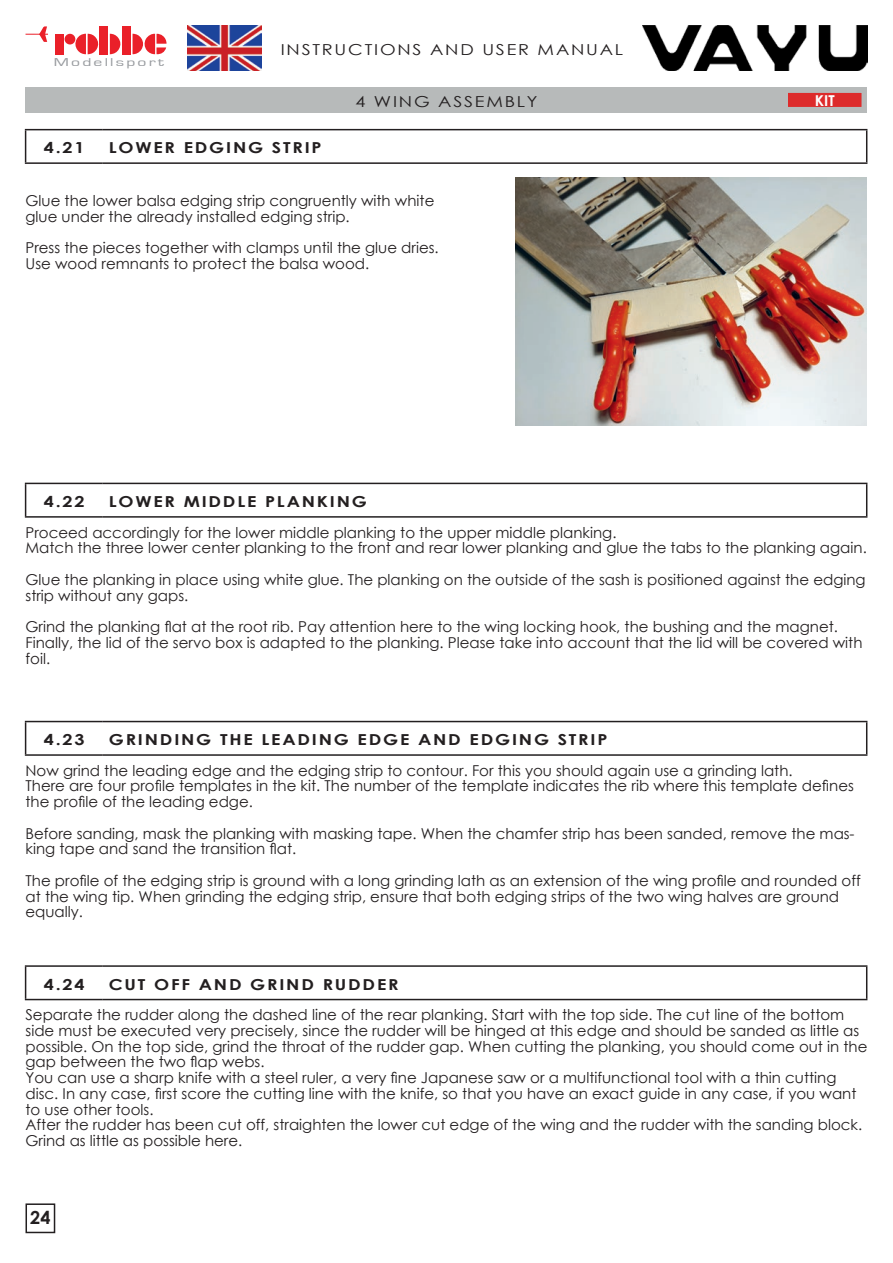
<style>
.page{position:relative;width:893px;height:1263px;background:#fff}
.page>*{position:absolute;margin:0;border:0;box-sizing:border-box;transform-origin:0 0}
.t1{font:700 18px "Century Gothic";color:#231f20}
.t2{font:700 15.15px "Century Gothic";letter-spacing:.1em;color:#231f20;scale:1.19 1}
.t3{font:15.15px "Century Gothic";letter-spacing:.1em;color:#231f20;scale:1.19 1}
.t4{font:15px/15.8px "Century Gothic";color:#231f20}
.t5{font:700 15px "Century Gothic";color:#fff}
.t6{font:11.7px "Eurostile";letter-spacing:.125em;color:#989b9f;scale:1.5 1}
</style>
<div class="page">
<div style="left:26px;top:1203px;width:29px;height:30px;border:2px solid #231f20"></div>
<div style="left:99px;top:26px;width:9px;height:28px;background:#ea2029"></div>
<div style="left:122px;top:26px;width:9px;height:28px;background:#ea2029"></div>
<div style="left:55px;top:34px;width:9px;height:20px;background:#ea2029"></div>
<svg style="left:110px;top:34px;width:11px;height:20px"></svg>
<svg style="left:75px;top:34px;width:24px;height:20px"></svg>
<div style="left:65px;top:34px;width:10px;height:11px;background:#ea2029;border-radius:50%"></div>
<svg style="left:26px;top:26px;width:22px;height:16px"></svg>
<svg style="left:133px;top:33px;width:34px;height:22px"></svg>
<img style="left:187px;top:26px;width:75px;height:45px">
<img style="left:642px;top:26px;width:225px;height:45px">
<div style="left:26px;top:87px;width:841px;height:26px;background:#b7baba"></div>
<div style="left:787px;top:92px;width:75px;height:16px;background:#dd2b2b"></div>
<div style="left:786px;top:91px;width:77px;height:17px;border:2px solid #b7baba"></div>
<hr style="left:25px;top:129px;width:78px;height:1px;background:#231f20">
<hr style="left:25px;top:130px;width:1px;height:32px;background:#231f20">
<hr style="left:103px;top:129px;width:764px;height:1px;background:#231f20">
<hr style="left:866px;top:130px;width:1px;height:32px;background:#231f20">
<hr style="left:25px;top:162px;width:78px;height:2px;background:#231f20">
<hr style="left:103px;top:162px;width:764px;height:2px;background:#231f20">
<img style="left:515px;top:178px;width:351px;height:248px">
<hr style="left:25px;top:483px;width:78px;height:1px;background:#231f20">
<hr style="left:25px;top:484px;width:1px;height:32px;background:#231f20">
<hr style="left:103px;top:483px;width:764px;height:1px;background:#231f20">
<hr style="left:866px;top:484px;width:1px;height:32px;background:#231f20">
<hr style="left:25px;top:516px;width:78px;height:2px;background:#231f20">
<hr style="left:103px;top:516px;width:764px;height:2px;background:#231f20">
<hr style="left:25px;top:721px;width:78px;height:1px;background:#231f20">
<hr style="left:25px;top:722px;width:1px;height:32px;background:#231f20">
<hr style="left:103px;top:721px;width:764px;height:1px;background:#231f20">
<hr style="left:866px;top:722px;width:1px;height:32px;background:#231f20">
<hr style="left:25px;top:754px;width:78px;height:2px;background:#231f20">
<hr style="left:103px;top:754px;width:764px;height:2px;background:#231f20">
<hr style="left:25px;top:965px;width:78px;height:2px;background:#231f20">
<hr style="left:25px;top:967px;width:1px;height:32px;background:#231f20">
<hr style="left:103px;top:965px;width:764px;height:2px;background:#231f20">
<hr style="left:866px;top:967px;width:1px;height:32px;background:#231f20">
<hr style="left:25px;top:999px;width:78px;height:1px;background:#231f20">
<hr style="left:103px;top:999px;width:764px;height:1px;background:#231f20">
<p class="t6" style="left:54px;top:55px;width:75px">Modellsport</p>
<p class="t3" style="left:281px;top:39px;width:289px">INSTRUCTIONS AND USER MANUAL</p>
<p class="t3" style="left:355px;top:91px;width:155px">4 WING ASSEMBLY</p>
<p class="t5" style="left:815px;top:89px;width:21px">KIT</p>
<p class="t2" style="left:44px;top:136px;width:36px">4.21</p>
<p class="t2" style="left:109px;top:136px;width:180px">LOWER EDGING STRIP</p>
<p class="t4" style="left:26px;top:193px;width:410px">Glue the lower balsa edging strip congruently with white glue under the already installed edging strip.</p>
<p class="t4" style="left:26px;top:240px;width:415px">Press the pieces together with clamps until the glue dries.<br>Use wood remnants to protect the balsa wood.</p>
<p class="t2" style="left:44px;top:490px;width:36px">4.22</p>
<p class="t2" style="left:109px;top:490px;width:218px">LOWER MIDDLE PLANKING</p>
<p class="t4" style="left:26px;top:524px;width:843px">Proceed accordingly for the lower middle planking to the upper middle planking.<br>Match the three lower center planking to the front and rear lower planking and glue the tabs to the planking again.</p>
<p class="t4" style="left:26px;top:571px;width:842px">Glue the planking in place using white glue. The planking on the outside of the sash is positioned against the edging strip without any gaps.</p>
<p class="t4" style="left:26px;top:618px;width:838px">Grind the planking flat at the root rib. Pay attention here to the wing locking hook, the bushing and the magnet.<br>Finally, the lid of the servo box is adapted to the planking. Please take into account that the lid will be covered with foil.</p>
<p class="t2" style="left:44px;top:728px;width:36px">4.23</p>
<p class="t2" style="left:109px;top:728px;width:420px">GRINDING THE LEADING EDGE AND EDGING STRIP</p>
<p class="t4" style="left:26px;top:762px;width:830px">Now grind the leading edge and the edging strip to contour. For this you should again use a grinding lath.<br>There are four profile templates in the kit. The number of the template indicates the rib where this template defines the profile of the leading edge.</p>
<p class="t4" style="left:26px;top:825px;width:831px">Before sanding, mask the planking with masking tape. When the chamfer strip has been sanded, remove the mas&shy;king tape and sand the transition flat.</p>
<p class="t4" style="left:26px;top:872px;width:837px">The profile of the edging strip is ground with a long grinding lath as an extension of the wing profile and rounded off at the wing tip. When grinding the edging strip, ensure that both edging strips of the two wing halves are ground equally.</p>
<p class="t2" style="left:44px;top:972px;width:36px">4.24</p>
<p class="t2" style="left:109px;top:972px;width:245px">CUT OFF AND GRIND RUDDER</p>
<p class="t4" style="left:26px;top:1007px;width:843px">Separate the rudder along the dashed line of the rear planking. Start with the top side. The cut line of the bottom side must be executed very precisely, since the rudder will be hinged at this edge and should be sanded as little as possible. On the top side, grind the throat of the rudder gap. When cutting the planking, you should come out in the gap between the two flap webs.<br>You can use a sharp knife with a steel ruler, a very fine Japanese saw or a multifunctional tool with a thin cutting disc. In any case, first score the cutting line with the knife, so that you have an exact guide in any case, if you want to use other tools.<br>After the rudder has been cut off, straighten the lower cut edge of the wing and the rudder with the sanding block.<br>Grind as little as possible here.</p>
<p class="t1" style="left:30px;top:1204px;width:22px">24</p>
</div>
